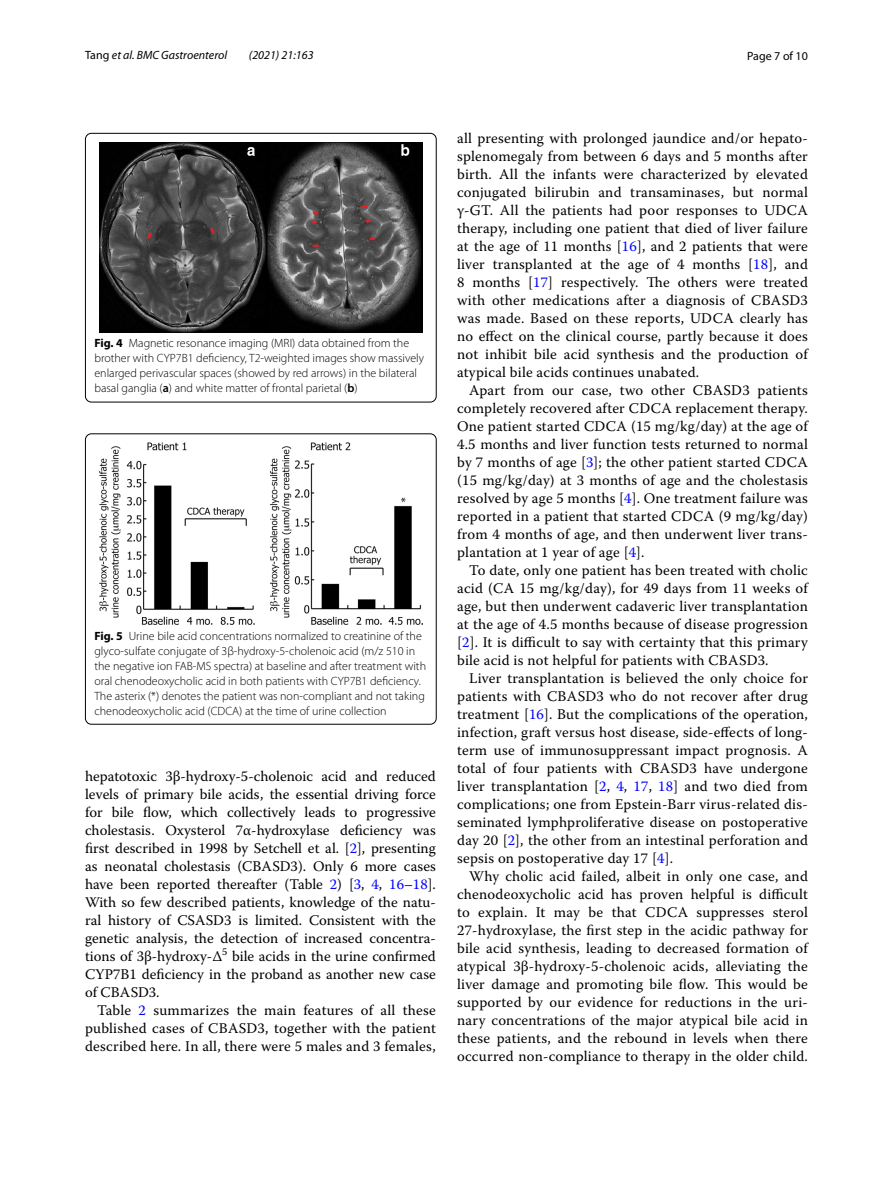
<style>
.page{position:relative;width:893px;height:1187px;background:#fff}
.page>*{position:absolute;margin:0;border:0;box-sizing:border-box;transform-origin:0 0}
.t1{font:14.7px/18px "Warnock Pro";letter-spacing:.015em;color:#000;text-align:justify}
.t2{font:300 12px/15px "Myriad Pro";color:#000}
.t3{font:italic 12px "Myriad Pro";color:#000}
.t4{font:12px "Myriad Pro";color:#000}
.s1{font-style:normal}
.s2{font-weight:700}
.s3{font-weight:600}
.s4{color:#00f}
</style>
<div class="page">
<img style="left:99px;top:142px;width:323px;height:190px">
<div style="left:85px;top:133px;width:351px;height:269px;border:1px solid #000;border-radius:6px"></div>
<img style="left:99px;top:443px;width:323px;height:181px">
<div style="left:85px;top:433px;width:351px;height:291px;border:1px solid #000;border-radius:6px"></div>
<p class="t3" style="left:85px;top:48px;width:144px"><span class="s1">Tang</span> et al. BMC Gastroenterol</p>
<p class="t3" style="left:249px;top:48px;width:66px">(2021) 21:163</p>
<p class="t4" style="left:747px;top:48px;width:62px">Page 7 of 10</p>
<p class="t2" style="left:94px;top:336px;width:331px"><span class="s2">Fig. 4</span> Magnetic resonance imaging (MRI) data obtained from the brother with CYP7B1 deficiency, T2-weighted images show massively enlarged perivascular spaces (showed by red arrows) in the bilateral basal ganglia (<span class="s3">a</span>) and white matter of frontal parietal (<span class="s3">b</span>)</p>
<p class="t2" style="left:94px;top:628px;width:333px"><span class="s2">Fig. 5</span> Urine bile acid concentrations normalized to creatinine of the glyco-sulfate conjugate of 3β-hydroxy-5-cholenoic acid (m/z 510 in the negative ion FAB-MS spectra) at baseline and after treatment with oral chenodeoxycholic acid in both patients with CYP7B1 deficiency.<br>The asterix (*) denotes the patient was non-compliant and not taking chenodeoxycholic acid (CDCA) at the time of urine collection</p>
<p class="t1" style="left:85px;top:767px;width:352px">hepatotoxic 3β-hydroxy-5-cholenoic acid and reduced levels of primary bile acids, the essential driving force for bile flow, which collectively leads to progressive cholestasis. Oxysterol 7α-hydroxylase deficiency was first described in 1998 by Setchell et al. [<span class="s4">2</span>], presenting as neonatal cholestasis (CBASD3). Only 6 more cases have been reported thereafter (Table <span class="s4">2</span>) [<span class="s4">3</span>, <span class="s4">4</span>, <span class="s4">16</span>–<span class="s4">18</span>].<br>With so few described patients, knowledge of the natu&shy;ral history of CSASD3 is limited. Consistent with the genetic analysis, the detection of increased concentra&shy;tions of 3β-hydroxy-Δ<sup>5</sup> bile acids in the urine confirmed CYP7B1 deficiency in the proband as another new case of CBASD3.</p>
<p class="t1" style="left:85px;top:1001px;width:352px;text-indent:12px">Table <span class="s4">2</span> summarizes the main features of all these published cases of CBASD3, together with the patient described here. In all, there were 5 males and 3 females,</p>
<p class="t1" style="left:457px;top:128px;width:352px">all presenting with prolonged jaundice and/or hepato&shy;splenomegaly from between 6 days and 5 months after birth. All the infants were characterized by elevated conjugated bilirubin and transaminases, but normal γ-GT. All the patients had poor responses to UDCA therapy, including one patient that died of liver failure at the age of 11 months [<span class="s4">16</span>], and 2 patients that were liver transplanted at the age of 4 months [<span class="s4">18</span>], and 8 months [<span class="s4">17</span>] respectively. The others were treated with other medications after a diagnosis of CBASD3 was made. Based on these reports, UDCA clearly has no effect on the clinical course, partly because it does not inhibit bile acid synthesis and the production of atypical bile acids continues unabated.</p>
<p class="t1" style="left:457px;top:380px;width:352px;text-indent:12px">Apart from our case, two other CBASD3 patients completely recovered after CDCA replacement therapy.<br>One patient started CDCA (15 mg/kg/day) at the age of 4.5 months and liver function tests returned to normal by 7 months of age [<span class="s4">3</span>]; the other patient started CDCA (15 mg/kg/day) at 3 months of age and the cholestasis resolved by age 5 months [<span class="s4">4</span>]. One treatment failure was reported in a patient that started CDCA (9 mg/kg/day) from 4 months of age, and then underwent liver trans&shy;plantation at 1 year of age [<span class="s4">4</span>].</p>
<p class="t1" style="left:457px;top:560px;width:352px;text-indent:12px">To date, only one patient has been treated with cholic acid (CA 15 mg/kg/day), for 49 days from 11 weeks of age, but then underwent cadaveric liver transplantation at the age of 4.5 months because of disease progression [<span class="s4">2</span>]. It is difficult to say with certainty that this primary bile acid is not helpful for patients with CBASD3.</p>
<p class="t1" style="left:457px;top:668px;width:352px;text-indent:12px">Liver transplantation is believed the only choice for patients with CBASD3 who do not recover after drug treatment [<span class="s4">16</span>]. But the complications of the operation, infection, graft versus host disease, side-effects of long&shy;term use of immunosuppressant impact prognosis. A total of four patients with CBASD3 have undergone liver transplantation [<span class="s4">2</span>, <span class="s4">4</span>, <span class="s4">17</span>, <span class="s4">18</span>] and two died from complications; one from Epstein-Barr virus-related dis&shy;seminated lymphproliferative disease on postoperative day 20 [<span class="s4">2</span>], the other from an intestinal perforation and sepsis on postoperative day 17 [<span class="s4">4</span>].</p>
<p class="t1" style="left:457px;top:866px;width:352px;text-indent:12px">Why cholic acid failed, albeit in only one case, and chenodeoxycholic acid has proven helpful is difficult to explain. It may be that CDCA suppresses sterol 27-hydroxylase, the first step in the acidic pathway for bile acid synthesis, leading to decreased formation of atypical 3β-hydroxy-5-cholenoic acids, alleviating the liver damage and promoting bile flow. This would be supported by our evidence for reductions in the uri&shy;nary concentrations of the major atypical bile acid in these patients, and the rebound in levels when there occurred non-compliance to therapy in the older child.</p>
</div>
